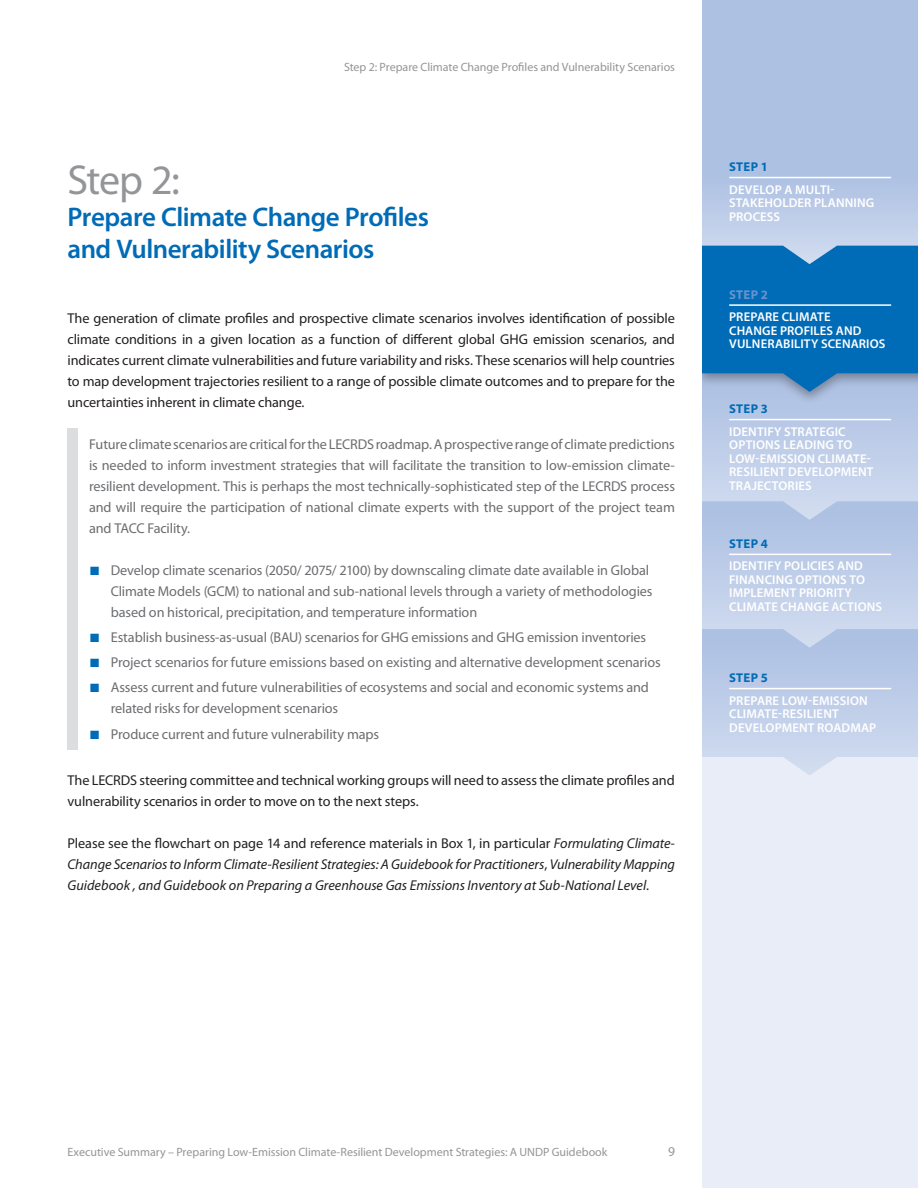
<style>
.page{position:relative;width:918px;height:1188px;background:#fff}
.page>*{position:absolute;margin:0;border:0;box-sizing:border-box;transform-origin:0 0}
.text{font:42px "Myriad Pro";color:#939598}
._02-section_subhead{font:600 27px/32.4px "Myriad Pro";letter-spacing:-.02em;color:#006bb6}
.text-2{font:14.25px/21px "Myriad Pro";letter-spacing:-.01em;color:#231f20;text-align:justify}
.text_-_shaded_bullet{font:14.25px/21px "Myriad Pro";letter-spacing:-.01em;color:#6c6d70}
.text_-_shaded{font:14.25px/21px "Myriad Pro";letter-spacing:-.01em;color:#6c6d70;text-align:justify}
.text-3{font:italic 14.25px/21px "Myriad Pro";color:#231f20;text-align:justify}
.t1{font:13.5px "Myriad Pro";color:#939598}
.sidebar_-_steps___ti{font:600 12.75px/13.5px "Myriad Pro";letter-spacing:.01em;color:#fff}
.sidebar_-_steps{font:700 12.75px "Myriad Pro";letter-spacing:.02em;color:#006bb6}
.sidebar_-_steps-2{font:700 12.75px "Myriad Pro";color:#6794cd}
.folio_-_top_right{font:12px "Myriad Pro";letter-spacing:-.005em;color:#939598}
.s1{color:#006bb6}
.s2{font-style:normal}
</style>
<div class="page">
<div style="left:68px;top:429px;width:10px;height:321px;background:#dcdddf"></div>
<div style="left:702px;top:718px;width:216px;height:470px;background:#e8edf7"></div>
<svg style="left:702px;top:404px;width:216px;height:371px;background:#bfcee9"></svg>
<hr style="left:729px;top:554px;width:162px;height:1px;background:#fff">
<hr style="left:729px;top:688px;width:162px;height:1px;background:#fff">
<hr style="left:729px;top:419px;width:162px;height:1px;background:#fff">
<div style="left:692px;top:0;width:226px;height:404px;background:#adc1e3"></div>
<svg style="left:702px;top:264px;width:216px;height:128px;background:#1473b8"></svg>
<svg style="left:702px;top:176px;width:216px;height:88px"></svg>
<hr style="left:729px;top:177px;width:162px;height:1px;background:#fff">
<hr style="left:729px;top:304px;width:162px;height:2px;background:#fff">
<div style="left:688px;top:0;width:14px;height:1188px;background:#fff"></div>
<p class="folio_-_top_right" style="left:344px;top:59px;width:332px">Step 2: Prepare Climate Change Profiles and Vulnerability Scenarios</p>
<p class="text" style="left:68px;top:154px;width:114px">Step 2:</p>
<p class="_02-section_subhead" style="left:68px;top:200px;width:363px">Prepare Climate Change Profiles and Vulnerability Scenarios</p>
<p class="text-2" style="left:68px;top:307px;width:609px">The generation of climate profiles and prospective climate scenarios involves identification of possible climate conditions in a given location as a function of different global GHG emission scenarios, and indicates current climate vulnerabilities and future variability and risks. These scenarios will help countries to map development trajectories resilient to a range of possible climate outcomes and to prepare for the uncertainties inherent in climate change.</p>
<p class="text_-_shaded" style="left:89px;top:433px;width:587px">Future climate scenarios are critical for the LECRDS roadmap. A prospective range of climate predictions is needed to inform investment strategies that will facilitate the transition to low-emission climate&shy;resilient development. This is perhaps the most technically-sophisticated step of the LECRDS process and will require the participation of national climate experts with the support of the project team and TACC Facility.</p>
<p class="text_-_shaded_bullet" style="left:111px;top:559px;width:543px;text-indent:-21px"><span class="s1">■</span> Develop climate scenarios (2050/ 2075/ 2100) by downscaling climate date available in Global<br>Climate Models (GCM) to national and sub-national levels through a variety of methodologies based on historical, precipitation, and temperature information</p>
<p class="text_-_shaded_bullet" style="left:90px;top:626px;width:558px"><span class="s1">■</span> Establish business-as-usual (BAU) scenarios for GHG emissions and GHG emission inventories</p>
<p class="text_-_shaded_bullet" style="left:90px;top:652px;width:572px"><span class="s1">■</span> Project scenarios for future emissions based on existing and alternative development scenarios</p>
<p class="text_-_shaded_bullet" style="left:111px;top:677px;width:540px;text-indent:-21px"><span class="s1">■</span> Assess current and future vulnerabilities of ecosystems and social and economic systems and related risks for development scenarios</p>
<p class="text_-_shaded_bullet" style="left:90px;top:723px;width:290px"><span class="s1">■</span> Produce current and future vulnerability maps</p>
<p class="text-2" style="left:67px;top:770px;width:609px">The LECRDS steering committee and technical working groups will need to assess the climate profiles and vulnerability scenarios in order to move on to the next steps.</p>
<p class="text-3" style="left:67px;top:833px;width:609px"><span class="s2">Please see the flowchart on page 14 and reference materials in Box 1, in particular</span> Formulating Climate-Change Scenarios to Inform Climate-Resilient Strategies: A Guidebook for Practitioners<span class="s2">,</span> Vulnerability Mapping Guidebook , and Guidebook on Preparing a Greenhouse Gas Emissions Inventory at Sub-National Level<span class="s2">.</span></p>
<p class="sidebar_-_steps" style="left:729px;top:159px;width:40px">STEP 1</p>
<p class="sidebar_-_steps___ti" style="left:729px;top:182px;width:147px">DEVELOP A MULTI-<br>STAKEHOLDER PLANNING<br>PROCESS</p>
<p class="sidebar_-_steps-2" style="left:729px;top:286px;width:40px">STEP 2</p>
<p class="sidebar_-_steps___ti" style="left:729px;top:310px;width:158px">PREPARE CLIMATE<br>CHANGE PROFILES AND<br>VULNERABILITY SCENARIOS</p>
<p class="sidebar_-_steps" style="left:729px;top:401px;width:40px">STEP 3</p>
<p class="sidebar_-_steps___ti" style="left:729px;top:424px;width:146px">IDENTIFY STRATEGIC<br>OPTIONS LEADING TO<br>LOW-EMISSION CLIMATE-<br>RESILIENT DEVELOPMENT<br>TRAJECTORIES</p>
<p class="sidebar_-_steps" style="left:729px;top:536px;width:40px">STEP 4</p>
<p class="sidebar_-_steps___ti" style="left:729px;top:559px;width:154px">IDENTIFY POLICIES AND<br>FINANCING OPTIONS TO<br>IMPLEMENT PRIORITY<br>CLIMATE CHANGE ACTIONS</p>
<p class="sidebar_-_steps" style="left:729px;top:670px;width:40px">STEP 5</p>
<p class="sidebar_-_steps___ti" style="left:729px;top:693px;width:149px">PREPARE LOW-EMISSION<br>CLIMATE-RESILIENT<br>DEVELOPMENT ROADMAP</p>
<p class="folio_-_top_right" style="left:68px;top:1145px;width:542px">Executive Summary – Preparing Low-Emission Climate-Resilient Development Strategies: A UNDP Guidebook</p>
<p class="t1" style="left:668px;top:1143px;width:8px">9</p>
</div>
